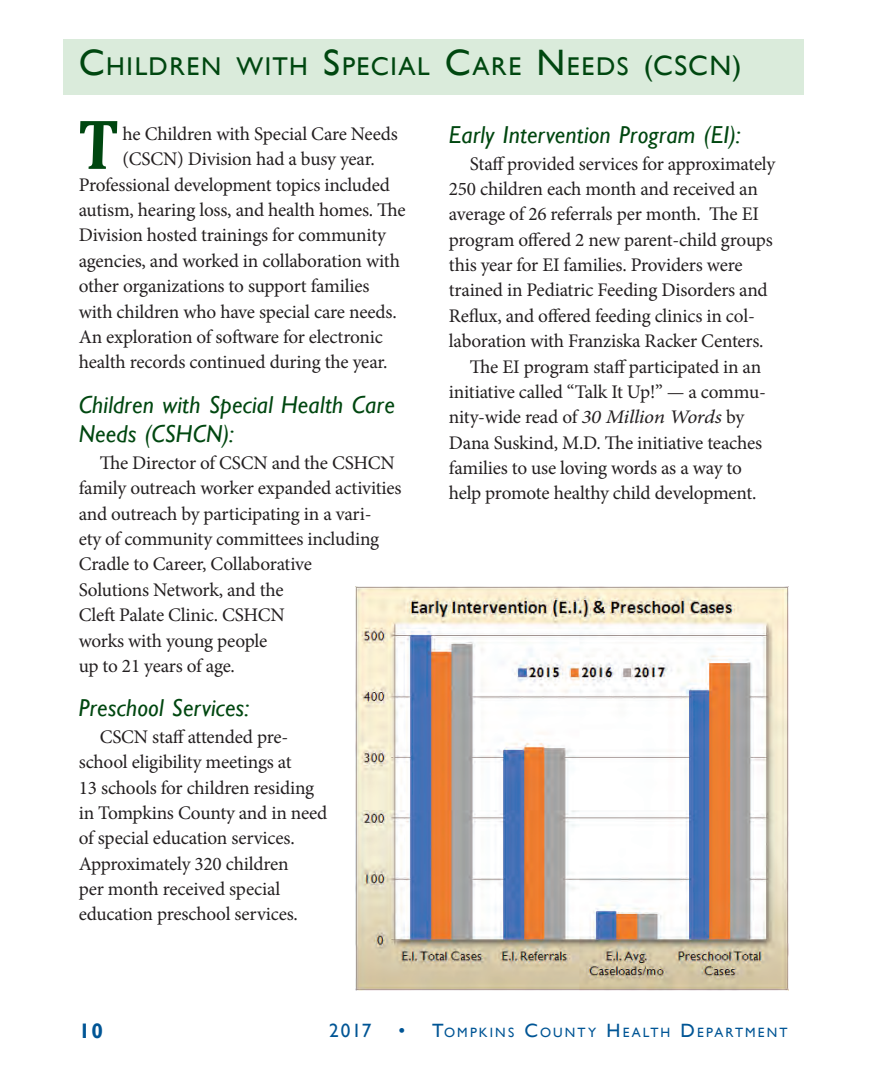
<style>
.page{position:relative;width:882px;height:1071px;background:#fff}
.page>*{position:absolute;margin:0;border:0;box-sizing:border-box;transform-origin:0 0}
.t1{font:700 71.58px "Cambria";color:#004710;scale:.9 1}
.t2{font:25.72px "Gill Sans";letter-spacing:.06em;color:#004710}
.t3{font:italic 24.5px/29.8px "Gill Sans";letter-spacing:.01em;color:#004710}
.t4{font:700 21px "Gill Sans";color:#005595}
.t5{font:19.25px/25.4px "Minion Pro";letter-spacing:-.01em;color:#231f20}
.t6{font:19.25px "Gill Sans";color:#005595}
.t7{font:13.47px "Gill Sans";letter-spacing:.155em;color:#005595}
.s1{font-size:36.75px}
.s2{font-size:28px}
.s3{font-style:italic}
.s4{font-size:19.25px}
</style>
<div class="page">
<div style="left:63px;top:39px;width:740px;height:55px;background:#daebdb"></div>
<img style="left:356px;top:586px;width:433px;height:405px">
<h2 class="t2" style="left:79px;top:52px;width:664px"><span class="s1">C</span>HILDREN WITH <span class="s1">S</span>PECIAL <span class="s1">C</span>ARE <span class="s1">N</span> EEDS <span class="s2">(CSCN)</span></h2>
<h1 class="t1" style="left:77px;top:94px;width:51px">T</h1>
<p class="t5" style="left:123px;top:121px;width:277px">he Children with Special Care Needs</p>
<p class="t5" style="left:123px;top:147px;width:254px">(CSCN) Division had a busy year.</p>
<p class="t5" style="left:79px;top:172px;width:313px">Professional development topics included</p>
<p class="t5" style="left:79px;top:197px;width:329px">autism, hearing loss, and health homes. The</p>
<p class="t5" style="left:79px;top:223px;width:309px">Division hosted trainings for community</p>
<p class="t5" style="left:79px;top:248px;width:323px">agencies, and worked in collaboration with</p>
<p class="t5" style="left:79px;top:273px;width:292px">other organizations to support families</p>
<p class="t5" style="left:79px;top:299px;width:319px">with children who have special care needs.</p>
<p class="t5" style="left:79px;top:324px;width:306px">An exploration of software for electronic</p>
<p class="t5" style="left:79px;top:350px;width:310px">health records continued during the year.</p>
<p class="t3" style="left:79px;top:390px;width:318px">Children with Special Health Care<br>Needs (CSHCN):</p>
<p class="t5" style="left:79px;top:450px;width:324px;text-indent:21px">The Director of CSCN and the CSHCN family outreach worker expanded activities and outreach by participating in a vari-<br>ety of community committees including<br>Cradle to Career, Collaborative<br>Solutions Network, and the<br>Cleft Palate Clinic. CSHCN<br>works with young people<br>up to 21 years of age.</p>
<p class="t3" style="left:79px;top:693px;width:172px">Preschool Services:</p>
<p class="t5" style="left:79px;top:724px;width:250px;text-indent:21px">CSCN staff attended pre&shy;school eligibility meetings at<br>13 schools for children residing in Tompkins County and in need of special education services.<br>Approximately 320 children<br>per month received special education preschool services.</p>
<p class="t3" style="left:449px;top:120px;width:293px">Early Intervention Program (EI):</p>
<p class="t5" style="left:470px;top:151px;width:307px">Staff provided services for approximately</p>
<p class="t5" style="left:449px;top:176px;width:311px">250 children each month and received an</p>
<p class="t5" style="left:449px;top:202px;width:312px">average of 26 referrals per month. The EI</p>
<p class="t5" style="left:449px;top:227px;width:325px">program offered 2 new parent-child groups</p>
<p class="t5" style="left:449px;top:252px;width:295px">this year for EI families. Providers were</p>
<p class="t5" style="left:449px;top:278px;width:320px">trained in Pediatric Feeding Disorders and</p>
<p class="t5" style="left:449px;top:303px;width:308px">Reflux, and offered feeding clinics in col-</p>
<p class="t5" style="left:449px;top:328px;width:316px">laboration with Franziska Racker Centers.</p>
<p class="t5" style="left:470px;top:354px;width:293px">The EI program staff participated in an</p>
<p class="t5" style="left:449px;top:379px;width:319px">initiative called “Talk It Up!” — a commu-</p>
<p class="t5" style="left:449px;top:405px;width:297px">nity-wide read of <span class="s3">30 Million Words</span> by</p>
<p class="t5" style="left:449px;top:430px;width:315px">Dana Suskind, M.D. The initiative teaches</p>
<p class="t5" style="left:449px;top:455px;width:295px">families to use loving words as a way to</p>
<p class="t5" style="left:449px;top:481px;width:309px">help promote healthy child development.</p>
<p class="t4" style="left:79px;top:1019px;width:26px">10</p>
<p class="t6" style="left:329px;top:1019px;width:44px">2017</p>
<p class="t7" style="left:398px;top:1025px;width:390px"><span class="s4">• T</span>OMPKINS <span class="s4">C</span>OUNTY <span class="s4">H</span>EALTH <span class="s4">D</span>EPARTMENT</p>
</div>
